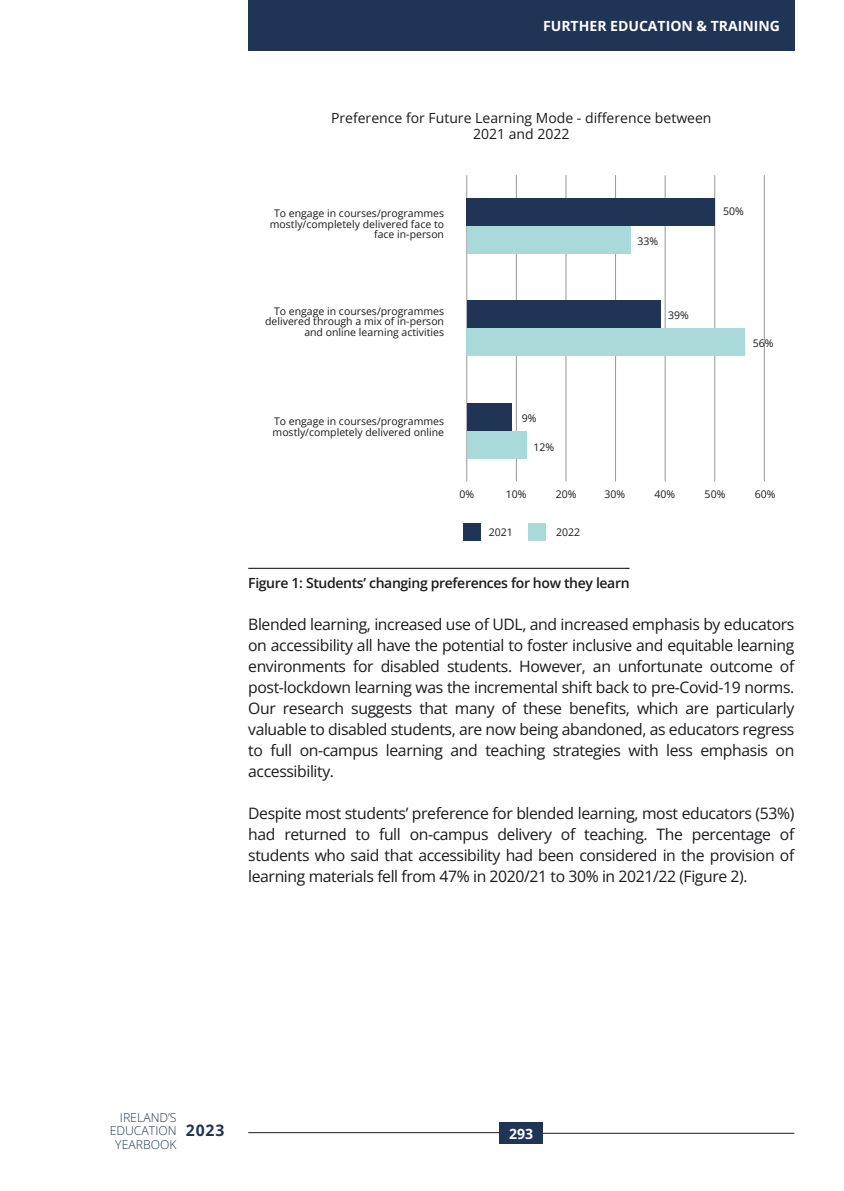
<style>
.page{position:relative;width:844px;height:1191px;background:#fff}
.page>*{position:absolute;margin:0;border:0;box-sizing:border-box;transform-origin:0 0}
.t1{font:15.75px "Open Sans";letter-spacing:-.025em;color:#1b1b1f}
.t2{font:700 15.75px "Open Sans";color:#203456}
.t3{font:14px/15.8px "Open Sans";color:#1b1b1f;text-align:center}
.t4{font:600 14px "Open Sans";letter-spacing:-.025em;color:#1b1b1f}
.t5{font:700 14px "Open Sans";color:#fff}
.t6{font:300 12.25px "Open Sans";color:#203456}
.t7{font:10.5px/10.5px "Open Sans";color:#1b1b1f;text-align:right}
</style>
<div class="page">
<div style="left:248px;top:0;width:546px;height:50px;background:#203456"></div>
<hr style="left:248px;top:1132px;width:251px;height:1px;background:#1f1d1a">
<hr style="left:543px;top:1133px;width:251px;height:1px;background:#1f1d1a">
<div style="left:499px;top:1122px;width:44px;height:22px;background:#203456"></div>
<hr style="left:248px;top:568px;width:381px;height:1px;background:#000">
<hr style="left:466px;top:175px;width:1px;height:306px;background:#97979b">
<hr style="left:714px;top:175px;width:1px;height:306px;background:#97979b">
<hr style="left:516px;top:175px;width:1px;height:306px;background:#97979b">
<hr style="left:565px;top:175px;width:1px;height:306px;background:#97979b">
<hr style="left:615px;top:175px;width:1px;height:306px;background:#97979b">
<hr style="left:664px;top:175px;width:1px;height:306px;background:#97979b">
<hr style="left:763px;top:175px;width:1px;height:306px;background:#97979b">
<div style="left:466px;top:198px;width:248px;height:28px;background:#203456"></div>
<div style="left:466px;top:226px;width:164px;height:27px;background:#aad9da"></div>
<div style="left:466px;top:300px;width:194px;height:28px;background:#203456"></div>
<div style="left:466px;top:328px;width:278px;height:28px;background:#aad9da"></div>
<div style="left:466px;top:403px;width:45px;height:28px;background:#203456"></div>
<div style="left:466px;top:431px;width:60px;height:28px;background:#aad9da"></div>
<div style="left:463px;top:523px;width:17px;height:18px;background:#203456"></div>
<div style="left:527px;top:523px;width:18px;height:18px;background:#aad9da"></div>
<p class="t5" style="left:543px;top:16px;width:238px">FURTHER EDUCATION &amp; TRAINING</p>
<p class="t3" style="left:331px;top:110px;width:382px">Preference for Future Learning Mode - difference between<br>2021 and 2022</p>
<p class="t7" style="left:270px;top:208px;width:176px">To engage in courses/programmes mostly/completely delivered face to face in-person</p>
<p class="t7" style="left:637px;top:236px;width:22px">33%</p>
<p class="t7" style="left:723px;top:205px;width:22px">50%</p>
<p class="t7" style="left:265px;top:305px;width:180px">To engage in courses/programmes delivered through a mix of in-person and online learning activities</p>
<p class="t7" style="left:668px;top:309px;width:22px">39%</p>
<p class="t7" style="left:752px;top:338px;width:22px">56%</p>
<p class="t7" style="left:272px;top:416px;width:173px;text-align:left">To engage in courses/programmes mostly/completely delivered online</p>
<p class="t7" style="left:521px;top:413px;width:16px">9%</p>
<p class="t7" style="left:533px;top:441px;width:22px">12%</p>
<p class="t7" style="left:459px;top:488px;width:16px">0%</p>
<p class="t7" style="left:505px;top:488px;width:22px">10%</p>
<p class="t7" style="left:555px;top:488px;width:22px">20%</p>
<p class="t7" style="left:488px;top:527px;width:26px">2021</p>
<p class="t7" style="left:556px;top:527px;width:26px">2022</p>
<p class="t7" style="left:604px;top:488px;width:22px">30%</p>
<p class="t7" style="left:654px;top:488px;width:22px">40%</p>
<p class="t7" style="left:704px;top:488px;width:22px">50%</p>
<p class="t7" style="left:754px;top:488px;width:22px">60%</p>
<p class="t4" style="left:248px;top:573px;width:383px">Figure 1: Students’ changing preferences for how they learn</p>
<p class="t1" style="left:248px;top:613px;width:547px">Blended learning, increased use of UDL, and increased emphasis by educators</p>
<p class="t1" style="left:248px;top:634px;width:547px">on accessibility all have the potential to foster inclusive and equitable learning</p>
<p class="t1" style="left:248px;top:655px;width:547px">environments for disabled students. However, an unfortunate outcome of</p>
<p class="t1" style="left:248px;top:676px;width:547px">post-lockdown learning was the incremental shift back to pre-Covid-19 norms.</p>
<p class="t1" style="left:248px;top:697px;width:547px">Our research suggests that many of these benefits, which are particularly</p>
<p class="t1" style="left:248px;top:718px;width:547px">valuable to disabled students, are now being abandoned, as educators regress</p>
<p class="t1" style="left:248px;top:739px;width:547px">to full on-campus learning and teaching strategies with less emphasis on</p>
<p class="t1" style="left:248px;top:760px;width:87px">accessibility.</p>
<p class="t1" style="left:248px;top:802px;width:547px">Despite most students’ preference for blended learning, most educators (53%)</p>
<p class="t1" style="left:248px;top:823px;width:547px">had returned to full on-campus delivery of teaching. The percentage of</p>
<p class="t1" style="left:248px;top:844px;width:547px">students who said that accessibility had been considered in the provision of</p>
<p class="t1" style="left:248px;top:865px;width:501px">learning materials fell from 47% in 2020/21 to 30% in 2021/22 (Figure 2).</p>
<p class="t6" style="left:120px;top:1108px;width:58px">IRELAND’S</p>
<p class="t6" style="left:110px;top:1122px;width:68px">EDUCATION</p>
<p class="t6" style="left:115px;top:1135px;width:63px">YEARBOOK</p>
<p class="t2" style="left:186px;top:1119px;width:40px">2023</p>
<p class="t5" style="left:509px;top:1123px;width:26px">293</p>
</div>
